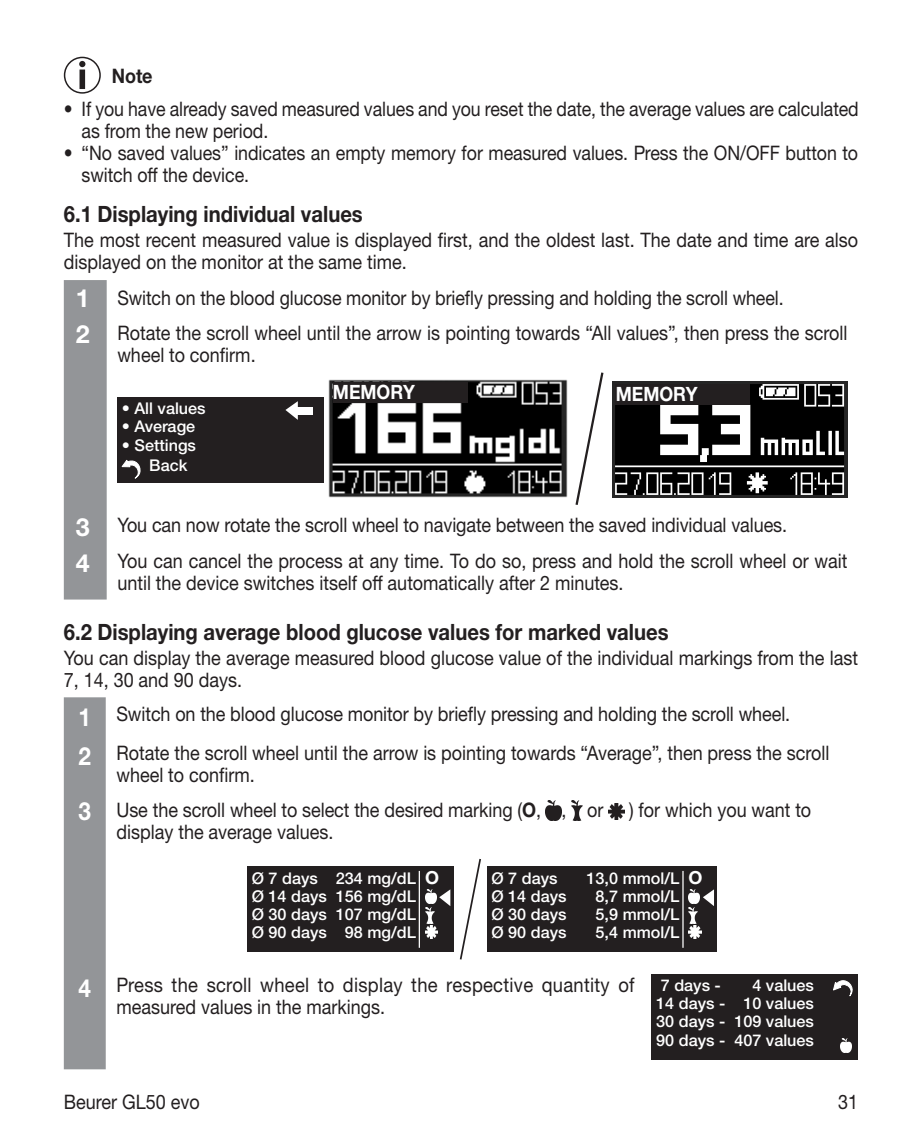
<style>
.page{position:relative;width:922px;height:1134px;background:#fff}
.page>*{position:absolute;margin:0;border:0;box-sizing:border-box;transform-origin:0 0}
.t1{font:700 22.5px "Helvetica Neue LTW1 G";color:#231f20;scale:.9 1}
.t2{font:20px/22px "Helvetica Neue LTW1 G";color:#231f20;scale:.9 1}
.t3{font:20px/22px "Helvetica Neue LTW1 G";color:#231f20;scale:.89 1}
.t4{font:20px/22px "Helvetica Neue LTW1 G";color:#231f20;scale:.92 1}
.t5{font:700 20px "Helvetica Neue LTW1 G";color:#231f20;scale:.9 1}
.t6{font:700 19.75px "Helvetica Neue LTW1 G";color:#fff;scale:.9 1}
.t7{font:500 16.25px/18.2px "Helvetica Neue LTW1 G";color:#fff}
.s1{font-weight:700;font-size:25px;color:#fff}
.s2{font-weight:700}
.s3{font-weight:700;font-size:18px}
</style>
<div class="page">
<div style="left:64px;top:57px;width:37px;height:37px;border:2px solid #231f20;border-radius:50%"></div>
<svg style="left:79px;top:61px;width:6px;height:6px"></svg>
<div style="left:79px;top:70px;width:6px;height:19px;background:#231f20"></div>
<div style="left:64px;top:280px;width:43px;height:319px;background:#939598"></div>
<div style="left:117px;top:397px;width:206px;height:86px;background:#231f20"></div>
<svg style="left:285px;top:401px;width:13px;height:19px"></svg>
<div style="left:292px;top:407px;width:20px;height:7px;background:#fff"></div>
<svg style="left:121px;top:459px;width:20px;height:20px"></svg>
<img style="left:612px;top:381px;width:235px;height:117px">
<img style="left:328px;top:380px;width:240px;height:117px">
<svg style="left:575px;top:372px;width:29px;height:133px"></svg>
<div style="left:615px;top:384px;width:134px;height:20px;background:#231f20"></div>
<div style="left:333px;top:382px;width:134px;height:20px;background:#231f20"></div>
<div style="left:64px;top:697px;width:42px;height:372px;background:#939598"></div>
<img style="left:546px;top:800px;width:15px;height:20px">
<img style="left:571px;top:800px;width:11px;height:20px">
<img style="left:608px;top:803px;width:16px;height:16px">
<div style="left:247px;top:866px;width:206px;height:85px;background:#231f20"></div>
<img style="left:425px;top:889px;width:11px;height:15px">
<img style="left:425px;top:908px;width:9px;height:16px">
<svg style="left:425px;top:926px;width:13px;height:12px"></svg>
<hr style="left:418px;top:871px;width:2px;height:77px;background:#fff">
<svg style="left:439px;top:889px;width:11px;height:17px"></svg>
<div style="left:487px;top:866px;width:229px;height:85px;background:#231f20"></div>
<img style="left:688px;top:889px;width:11px;height:15px">
<img style="left:688px;top:908px;width:9px;height:16px">
<svg style="left:688px;top:926px;width:13px;height:12px"></svg>
<hr style="left:682px;top:871px;width:1px;height:77px;background:#fff">
<svg style="left:703px;top:890px;width:10px;height:16px"></svg>
<svg style="left:459px;top:858px;width:22px;height:102px"></svg>
<div style="left:651px;top:974px;width:206px;height:86px;background:#231f20"></div>
<img style="left:840px;top:1038px;width:11px;height:14px">
<svg style="left:833px;top:980px;width:20px;height:16px"></svg>
<p class="t5" style="left:112px;top:64px;width:47px">Note</p>
<p class="t3" style="left:81px;top:97px;width:874px;text-indent:-18px">• If you have already saved measured values and you reset the date, the average values are calculated as from the new period.</p>
<p class="t3" style="left:81px;top:141px;width:873px;text-indent:-18px">• “No saved values” indicates an empty memory for measured values. Press the ON/OFF button to switch off the device.</p>
<p class="t1" style="left:64px;top:200px;width:334px">6.1 Displaying individual values</p>
<p class="t2" style="left:64px;top:229px;width:883px">The most recent measured value is displayed first, and the oldest last. The date and time are also displayed on the monitor at the same time.</p>
<p class="t3" style="left:76px;top:281px;width:868px;line-height:34.5px"><span class="s1">1</span> Switch on the blood glucose monitor by briefly pressing and holding the scroll wheel.<br><span class="s1">2</span> Rotate the scroll wheel until the arrow is pointing towards “All values”, then press the scroll</p>
<p class="t2" style="left:117px;top:344px;width:155px">wheel to confirm.</p>
<p class="t7" style="left:122px;top:399px;width:85px">• All values</p>
<p class="t7" style="left:122px;top:417px;width:75px">• Average</p>
<p class="t7" style="left:149px;top:434px;width:48px;line-height:20.8px;text-indent:-27px">• Settings<br>Back</p>
<p class="t6" style="left:333px;top:380px;width:92px">MEMORY</p>
<p class="t6" style="left:615px;top:382px;width:92px">MEMORY</p>
<p class="t2" style="left:76px;top:507px;width:858px;line-height:36.2px"><span class="s1">3</span> You can now rotate the scroll wheel to navigate between the saved individual values.<br><span class="s1">4</span> You can cancel the process at any time. To do so, press and hold the scroll wheel or wait</p>
<p class="t2" style="left:117px;top:572px;width:564px">until the device switches itself off automatically after 2 minutes.</p>
<p class="t1" style="left:64px;top:618px;width:673px">6.2 Displaying average blood glucose values for marked values</p>
<p class="t2" style="left:64px;top:647px;width:883px">You can display the average measured blood glucose value of the individual markings from the last<br>7, 14, 30 and 90 days.</p>
<p class="t2" style="left:78px;top:694px;width:835px;line-height:39px"><span class="s1">1</span> Switch on the blood glucose monitor by briefly pressing and holding the scroll wheel.<br><span class="s1">2</span> Rotate the scroll wheel until the arrow is pointing towards “Average”, then press the scroll</p>
<p class="t2" style="left:78px;top:757px;width:584px;line-height:35.5px;text-indent:38px">wheel to confirm.<br><span class="s1">3</span> Use the scroll wheel to select the desired marking (<span class="s2">O</span>, , or</p>
<p class="t2" style="left:629px;top:799px;width:204px">) for which you want to</p>
<p class="t2" style="left:116px;top:821px;width:243px">display the average values.</p>
<p class="t7" style="left:252px;top:869px;width:189px">Ø 7 days 234 mg/dL <span class="s3">O<br></span>Ø 14 days 156 mg/dL<br>Ø 30 days 107 mg/dL<br>Ø 90 days 98 mg/dL</p>
<p class="t7" style="left:491px;top:869px;width:68px">Ø 7 days</p>
<p class="t7" style="left:586px;top:869px;width:117px">13,0 mmol/L <span class="s3">O</span></p>
<p class="t7" style="left:491px;top:887px;width:77px">Ø 14 days</p>
<p class="t7" style="left:595px;top:887px;width:85px">8,7 mmol/L</p>
<p class="t7" style="left:491px;top:905px;width:77px">Ø 30 days</p>
<p class="t7" style="left:595px;top:905px;width:85px">5,9 mmol/L</p>
<p class="t7" style="left:491px;top:923px;width:77px">Ø 90 days</p>
<p class="t7" style="left:595px;top:923px;width:85px">5,4 mmol/L</p>
<p class="t4" style="left:116px;top:974px;width:564px;text-indent:-38px"><span class="s1">4</span> Press the scroll wheel to display the respective quantity of measured values in the markings.</p>
<p class="t7" style="left:660px;top:976px;width:62px">7 days -</p>
<p class="t7" style="left:656px;top:976px;width:159px;text-align:justify;text-indent:96px">4 values 14 days - 10 values 30 days - 109 values 90 days - 407 values</p>
<p class="t2" style="left:64px;top:1091px;width:152px">Beurer GL50 evo</p>
<p class="t2" style="left:837px;top:1091px;width:24px">31</p>
</div>
